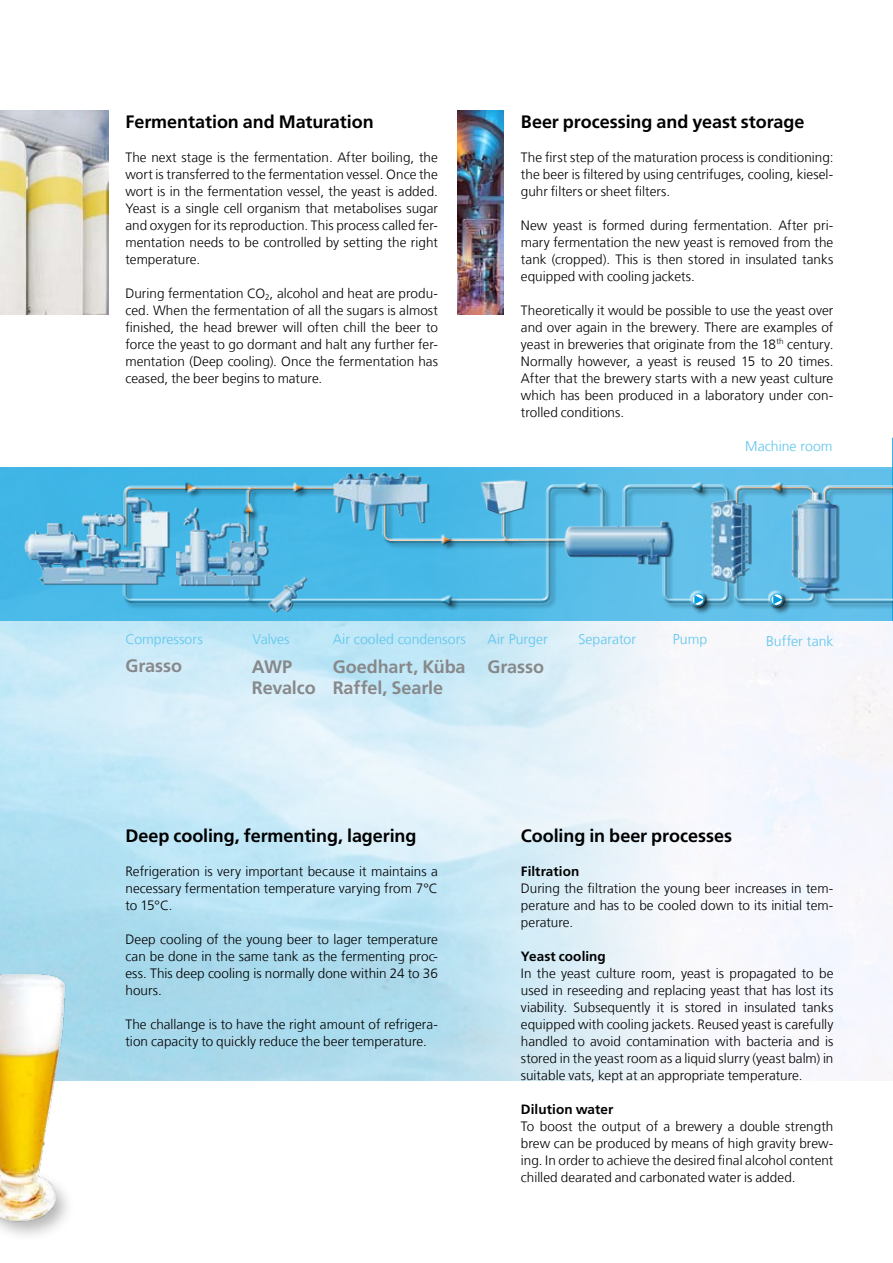
<style>
.page{position:relative;width:893px;height:1263px;background:#fff}
.page>*{position:absolute;margin:0;border:0;box-sizing:border-box;transform-origin:0 0}
.t1{font:700 18px "Frutiger LT Com";letter-spacing:-.005em;color:#000}
.t2{font:700 18px/21px "Frutiger LT Com";letter-spacing:-.005em;color:#87888a}
.t3{font:300 14.1px "Frutiger LT Com";color:#5ec5ed}
.t4{font:300 13.5px/17px "Frutiger LT Com";color:#000;text-align:justify}
.t5{font:700 13.5px "Frutiger LT Com";letter-spacing:.005em;color:#000}
</style>
<div class="page">
<div style="left:0;top:1168px;width:75px;height:73px;background:#000;opacity:.3"></div>
<div style="left:0;top:468px;width:893px;height:153px;background:linear-gradient(to right,#3cb5e6,#65c2ea)"></div>
<img style="left:457px;top:111px;width:47px;height:204px">
<img style="left:0;top:111px;width:108px;height:204px">
<img style="left:0;top:971px;width:70px;height:255px">
<hr style="left:892px;top:438px;width:1px;height:183px;background:#009ee0">
<div style="left:116px;top:477px;width:777px;height:133px;background:#fff;opacity:.75"></div>
<div style="left:124px;top:486px;width:769px;height:116px;background:#000;opacity:.75"></div>
<div style="left:116px;top:477px;width:777px;height:77px;background:#fff;opacity:.75"></div>
<div style="left:124px;top:486px;width:769px;height:61px;background:#000;opacity:.75"></div>
<img style="left:604px;top:519px;width:19px;height:47px">
<img style="left:329px;top:467px;width:116px;height:16px">
<img style="left:265px;top:604px;width:48px;height:14px">
<img style="left:780px;top:482px;width:64px;height:116px">
<img style="left:728px;top:492px;width:33px;height:93px">
<img style="left:473px;top:473px;width:66px;height:10px">
<img style="left:23px;top:495px;width:101px;height:96px">
<svg style="left:735px;top:548px;width:79px;height:56px"></svg>
<div style="left:760px;top:582px;width:33px;height:33px;background:#fff;opacity:.75"></div>
<div style="left:768px;top:590px;width:15px;height:16px;background:#fff;opacity:.75"></div>
<div style="left:770px;top:593px;width:16px;height:16px;background:#000;opacity:.5"></div>
<div style="left:681px;top:582px;width:33px;height:33px;background:#fff;opacity:.75"></div>
<div style="left:689px;top:590px;width:15px;height:16px;background:#55a7cb"></div>
<div style="left:691px;top:593px;width:16px;height:16px;background:#000;opacity:.5"></div>
<svg style="left:623px;top:483px;width:105px;height:121px"></svg>
<div style="left:682px;top:472px;width:27px;height:28px;background:#fff;opacity:.75"></div>
<div style="left:690px;top:481px;width:12px;height:8px;background:#fff;opacity:.75"></div>
<div style="left:691px;top:482px;width:12px;height:12px;background:#000;opacity:.5"></div>
<div style="left:568px;top:472px;width:27px;height:28px;background:#56bce8"></div>
<div style="left:577px;top:482px;width:11px;height:12px;background:#000;opacity:.5"></div>
<div style="left:286px;top:474px;width:27px;height:29px;background:#41b5e6"></div>
<div style="left:293px;top:482px;width:10px;height:11px;background:#fff;opacity:.75"></div>
<div style="left:179px;top:474px;width:27px;height:29px;background:#3fb5e5"></div>
<div style="left:185px;top:482px;width:11px;height:11px;background:#000;opacity:.75"></div>
<div style="left:432px;top:585px;width:27px;height:28px;background:#fff;opacity:.75"></div>
<div style="left:441px;top:595px;width:12px;height:12px;background:#000;opacity:.5"></div>
<svg style="left:735px;top:484px;width:79px;height:57px"></svg>
<div style="left:763px;top:473px;width:27px;height:28px;background:#fff;opacity:.75"></div>
<div style="left:771px;top:482px;width:11px;height:7px;background:#fff;opacity:.75"></div>
<div style="left:772px;top:482px;width:11px;height:12px;background:#000;opacity:.5"></div>
<svg style="left:124px;top:483px;width:480px;height:121px"></svg>
<div style="left:236px;top:494px;width:28px;height:27px;background:#fff;opacity:.75"></div>
<div style="left:246px;top:502px;width:9px;height:11px;background:#fff;opacity:.75"></div>
<div style="left:243px;top:504px;width:12px;height:10px;background:#000;opacity:.75"></div>
<h1 class="t1" style="left:125px;top:111px;width:250px">Fermentation and Maturation</h1>
<p class="t4" style="left:125px;top:149px;width:314px">The next stage is the fermentation. After boiling, the wort is transferred to the fermentation vessel. Once the wort is in the fermentation vessel, the yeast is added.<br>Yeast is a single cell organism that metabolises sugar and oxygen for its reproduction. This process called fer&shy;mentation needs to be controlled by setting the right temperature.</p>
<p class="t4" style="left:125px;top:285px;width:314px">During fermentation CO<sub>2</sub>, alcohol and heat are produ&shy;ced. When the fermentation of all the sugars is almost finished, the head brewer will often chill the beer to force the yeast to go dormant and halt any further fer&shy;mentation (Deep cooling). Once the fermentation has ceased, the beer begins to mature.</p>
<h1 class="t1" style="left:521px;top:111px;width:285px">Beer processing and yeast storage</h1>
<p class="t4" style="left:521px;top:149px;width:314px">The first step of the maturation process is conditioning: the beer is filtered by using centrifuges, cooling, kiesel&shy;guhr filters or sheet filters.</p>
<p class="t4" style="left:521px;top:217px;width:314px">New yeast is formed during fermentation. After pri&shy;mary fermentation the new yeast is removed from the tank (cropped). This is then stored in insulated tanks equipped with cooling jackets.</p>
<p class="t4" style="left:521px;top:302px;width:314px">Theoretically it would be possible to use the yeast over and over again in the brewery. There are examples of yeast in breweries that originate from the 18<sup>th</sup> century.<br>Normally however, a yeast is reused 15 to 20 times.<br>After that the brewery starts with a new yeast culture which has been produced in a laboratory under con&shy;trolled conditions.</p>
<p class="t3" style="left:745px;top:438px;width:89px">Machine room</p>
<p class="t3" style="left:125px;top:631px;width:79px">Compressors</p>
<p class="t3" style="left:253px;top:631px;width:39px">Valves</p>
<p class="t3" style="left:333px;top:631px;width:135px">Air cooled condensors</p>
<p class="t3" style="left:487px;top:631px;width:62px">Air Purger</p>
<p class="t3" style="left:578px;top:631px;width:59px">Separator</p>
<p class="t3" style="left:673px;top:631px;width:36px">Pump</p>
<p class="t3" style="left:766px;top:633px;width:69px">Buffer tank</p>
<h1 class="t2" style="left:125px;top:655px;width:58px">Grasso</h1>
<h1 class="t2" style="left:252px;top:656px;width:65px">AWP<br>Revalco</h1>
<h1 class="t2" style="left:333px;top:656px;width:134px">Goedhart, Küba<br>Raffel, Searle</h1>
<h1 class="t2" style="left:488px;top:656px;width:58px">Grasso</h1>
<h1 class="t1" style="left:125px;top:825px;width:293px">Deep cooling, fermenting, lagering</h1>
<p class="t4" style="left:125px;top:863px;width:314px">Refrigeration is very important because it maintains a necessary fermentation temperature varying from 7°C to 15°C.</p>
<p class="t4" style="left:125px;top:931px;width:314px">Deep cooling of the young beer to lager temperature can be done in the same tank as the fermenting proc&shy;ess. This deep cooling is normally done within 24 to 36 hours.</p>
<p class="t4" style="left:125px;top:1016px;width:314px">The challange is to have the right amount of refrigera&shy;tion capacity to quickly reduce the beer temperature.</p>
<h1 class="t1" style="left:521px;top:825px;width:213px">Cooling in beer processes</h1>
<p class="t5" style="left:521px;top:863px;width:60px">Filtration</p>
<p class="t4" style="left:521px;top:880px;width:314px">During the filtration the young beer increases in tem&shy;perature and has to be cooled down to its initial tem&shy;perature.</p>
<p class="t5" style="left:521px;top:948px;width:86px">Yeast cooling</p>
<p class="t4" style="left:521px;top:965px;width:314px">In the yeast culture room, yeast is propagated to be used in reseeding and replacing yeast that has lost its viability. Subsequently it is stored in insulated tanks equipped with cooling jackets. Reused yeast is carefully handled to avoid contamination with bacteria and is stored in the yeast room as a liquid slurry (yeast balm) in suitable vats, kept at an appropriate temperature.</p>
<p class="t5" style="left:521px;top:1101px;width:94px">Dilution water</p>
<p class="t4" style="left:521px;top:1118px;width:314px">To boost the output of a brewery a double strength brew can be produced by means of high gravity brew&shy;ing. In order to achieve the desired final alcohol content chilled dearated and carbonated water is added.</p>
</div>
